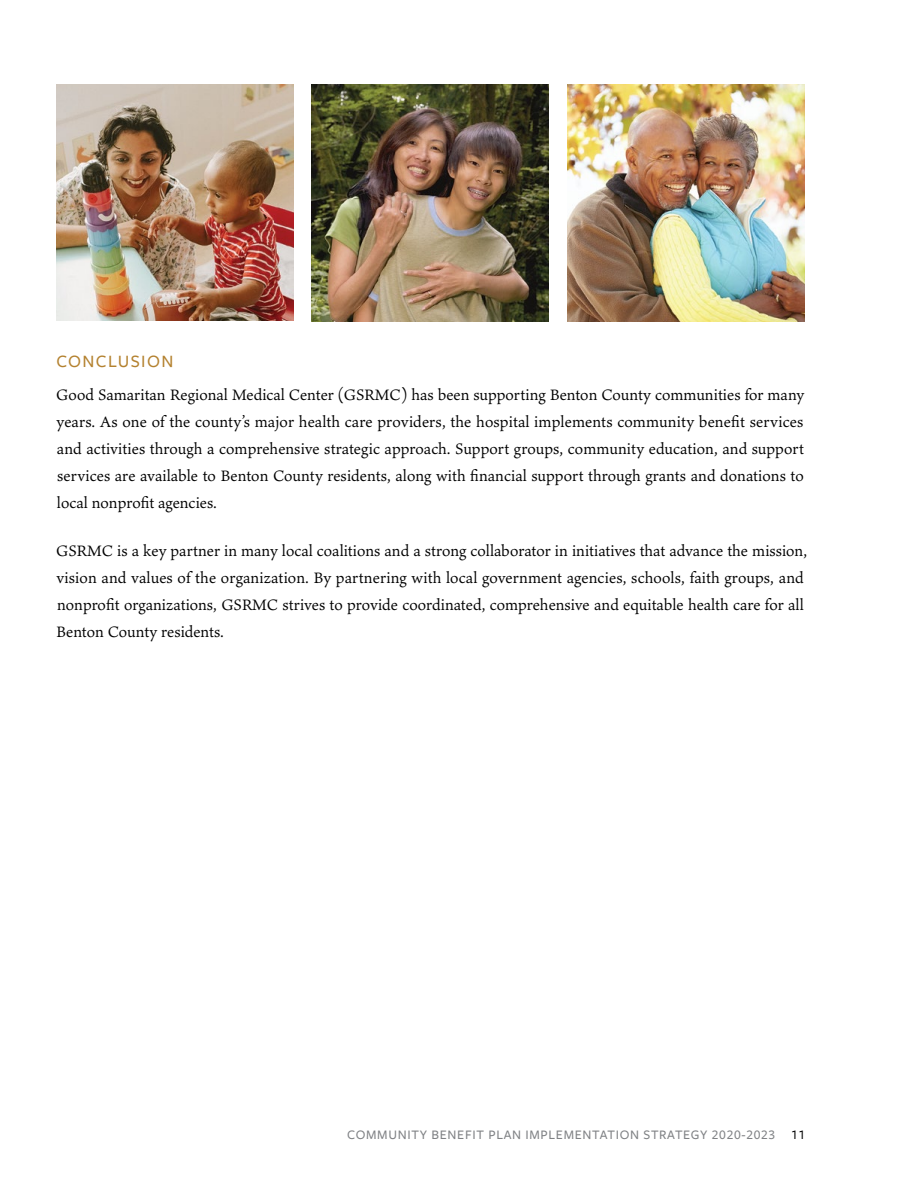
<style>
.page{position:relative;width:918px;height:1188px;background:#fff}
.page>*{position:absolute;margin:0;border:0;box-sizing:border-box;transform-origin:0 0}
.t1{font:500 18px "Freight Sans Pro";letter-spacing:.07em;color:#b48230}
.t2{font:16.5px/27px "Ten Oldstyle";color:#000;text-align:justify}
.t3{font:500 13.5px "Freight Sans Pro";letter-spacing:.05em;color:#808285}
.s1{color:#000}
</style>
<div class="page">
<img style="left:56px;top:84px;width:237px;height:237px">
<img style="left:312px;top:85px;width:237px;height:237px">
<img style="left:568px;top:85px;width:237px;height:237px">
<p class="t1" style="left:57px;top:349px;width:118px">CONCLUSION</p>
<p class="t2" style="left:56px;top:381px;width:750px">Good Samaritan Regional Medical Center (GSRMC) has been supporting Benton County communities for many years. As one of the county’s major health care providers, the hospital implements community benefit services and activities through a comprehensive strategic approach. Support groups, community education, and support services are available to Benton County residents, along with financial support through grants and donations to local nonprofit agencies.</p>
<p class="t2" style="left:56px;top:537px;width:753px;text-align:left">GSRMC is a key partner in many local coalitions and a strong collaborator in initiatives that advance the mission, vision and values of the organization. By partnering with local government agencies, schools, faith groups, and nonprofit organizations, GSRMC strives to provide coordinated, comprehensive and equitable health care for all Benton County residents.</p>
<p class="t3" style="left:347px;top:1126px;width:460px">COMMUNITY BENEFIT PLAN IMPLEMENTATION STRATEGY 2020-2023 <span class="s1">11</span></p>
</div>
